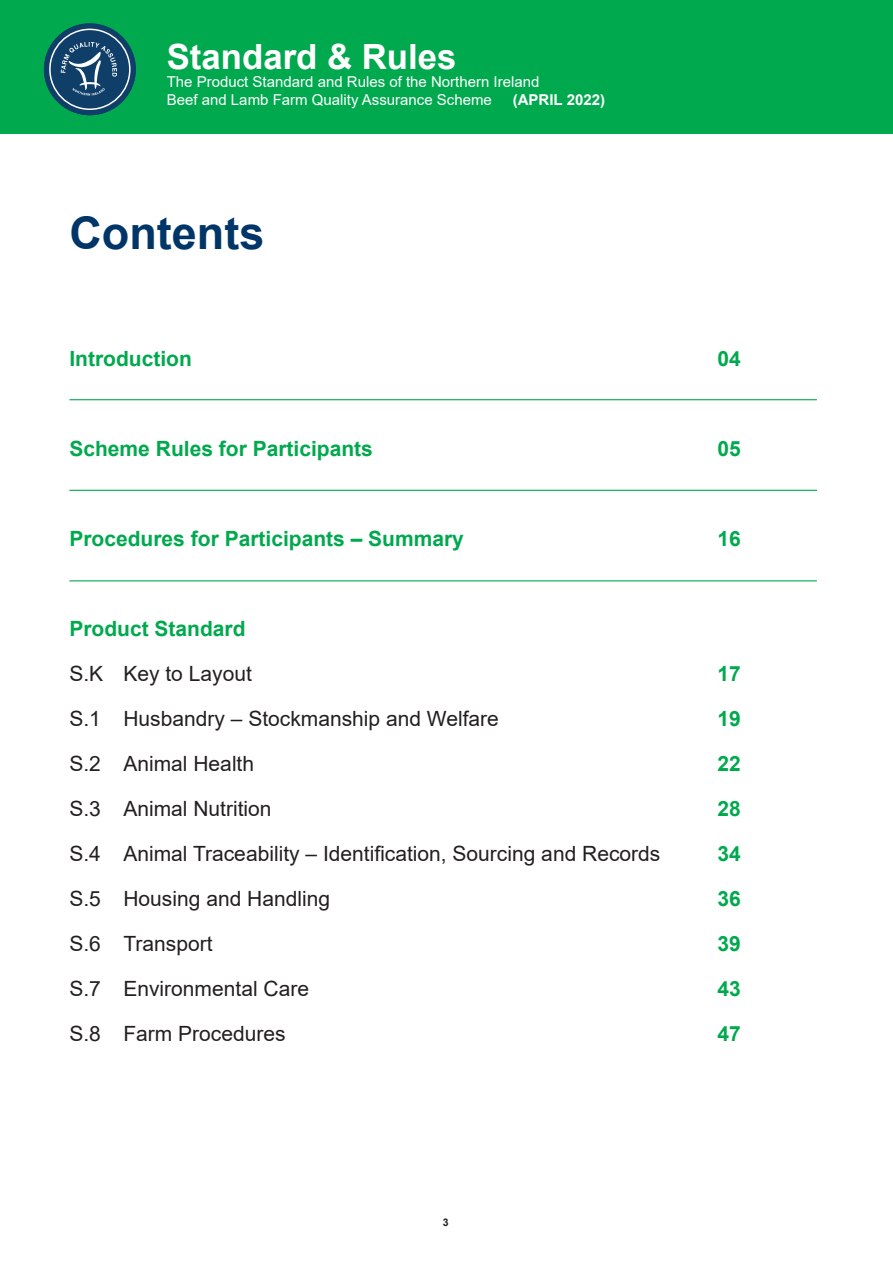
<style>
.page{position:relative;width:893px;height:1263px;background:#fff}
.page>*{position:absolute;margin:0;border:0;box-sizing:border-box;transform-origin:0 0}
.t1{font:700 45px "Arial";color:#003667}
.t2{font:700 34.8px "Arial";color:#fff}
.t3{font:21px "Arial";color:#231f20}
.t4{font:700 21px "Arial";color:#00a94e}
.t5{font:15px/18px "Arial";color:#fff}
.t6{font:700 15px "Arial";color:#fff}
.t7{font:700 10.5px "Arial";color:#231f20}
</style>
<div class="page">
<div style="left:0;top:0;width:893px;height:134px;background:#00a94e"></div>
<svg style="left:44px;top:23px;width:92px;height:92px;fill:#0f3e69"></svg>
<div style="left:50px;top:29px;width:80px;height:80px;background:#0f3e69;border-radius:50%"></div>
<div style="left:49px;top:29px;width:82px;height:81px;border:2px solid #fff;border-radius:50%"></div>
<svg style="left:61px;top:42px;width:56px;height:54px"></svg>
<hr style="left:69px;top:399px;width:748px;height:1px;background:#00a94e">
<hr style="left:69px;top:490px;width:748px;height:1px;background:#00a94e">
<hr style="left:69px;top:580px;width:748px;height:1px;background:#00a94e">
<h2 class="t2" style="left:167px;top:34px;width:291px">Standard &amp; Rules</h2>
<p class="t5" style="left:167px;top:73px;width:374px">The Product Standard and Rules of the Northern Ireland<br>Beef and Lamb Farm Quality Assurance Scheme</p>
<p class="t6" style="left:513px;top:90px;width:94px">(APRIL 2022)</p>
<h1 class="t1" style="left:69px;top:203px;width:196px">Contents</h1>
<p class="t4" style="left:69px;top:345px;width:124px">Introduction</p>
<p class="t4" style="left:717px;top:345px;width:25px">04</p>
<p class="t4" style="left:69px;top:435px;width:305px">Scheme Rules for Participants</p>
<p class="t4" style="left:717px;top:435px;width:25px">05</p>
<p class="t4" style="left:69px;top:525px;width:396px">Procedures for Participants – Summary</p>
<p class="t4" style="left:717px;top:525px;width:25px">16</p>
<p class="t4" style="left:69px;top:615px;width:178px">Product Standard</p>
<p class="t3" style="left:69px;top:659px;width:184px">S.K Key to Layout</p>
<p class="t4" style="left:717px;top:660px;width:25px">17</p>
<p class="t3" style="left:69px;top:704px;width:431px">S.1 Husbandry – Stockmanship and Welfare</p>
<p class="t4" style="left:717px;top:705px;width:25px">19</p>
<p class="t3" style="left:69px;top:749px;width:186px">S.2 Animal Health</p>
<p class="t4" style="left:717px;top:750px;width:25px">22</p>
<p class="t3" style="left:69px;top:794px;width:204px">S.3 Animal Nutrition</p>
<p class="t4" style="left:717px;top:795px;width:25px">28</p>
<p class="t3" style="left:69px;top:839px;width:592px">S.4 Animal Traceability – Identification, Sourcing and Records</p>
<p class="t4" style="left:717px;top:840px;width:25px">34</p>
<p class="t3" style="left:69px;top:884px;width:262px">S.5 Housing and Handling</p>
<p class="t4" style="left:717px;top:885px;width:25px">36</p>
<p class="t3" style="left:69px;top:929px;width:145px">S.6 Transport</p>
<p class="t4" style="left:717px;top:930px;width:25px">39</p>
<p class="t3" style="left:69px;top:974px;width:241px">S.7 Environmental Care</p>
<p class="t4" style="left:717px;top:975px;width:25px">43</p>
<p class="t3" style="left:69px;top:1019px;width:218px">S.8 Farm Procedures</p>
<p class="t4" style="left:717px;top:1020px;width:25px">47</p>
<p class="t7" style="left:443px;top:1215px;width:7px">3</p>
</div>
